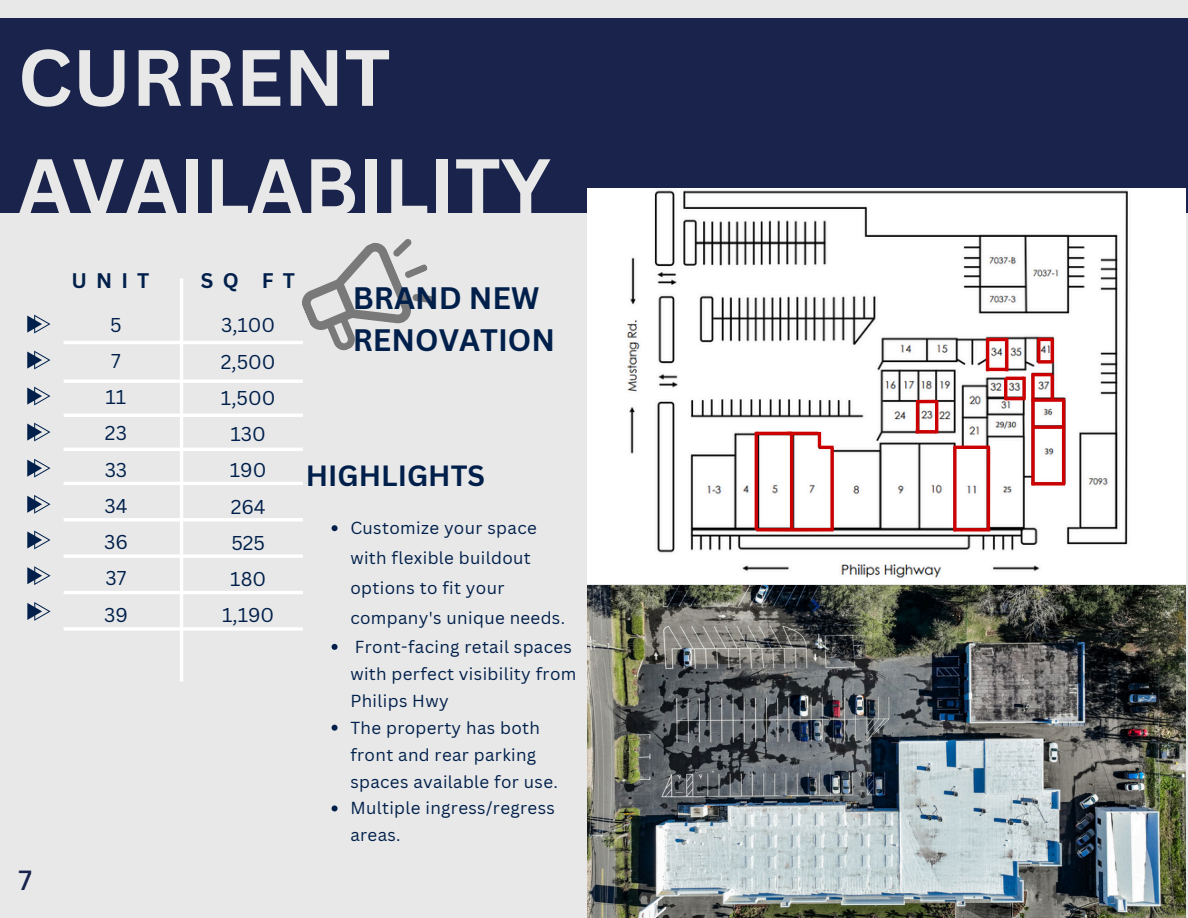
<style>
.page{position:relative;width:1188px;height:918px;background:#e8e8e8}
.page>*{position:absolute;margin:0;border:0;box-sizing:border-box;transform-origin:0 0}
.t1{font:700 78px/109.2px "Canva Sans";color:#e8e8e8}
.t2{font:700 30.3px/41.8px "Canva Sans";color:#00204b}
.t3{font:700 28.5px "Canva Sans";color:#00204b}
.t4{font:500 27px "Canva Sans";color:#19234b}
.t5{font:700 20.55px "Canva Sans";letter-spacing:.445em;color:#00204b}
.t6{font:19.5px/36.3px "Canva Sans";color:#00204b;text-align:justify}
.t7{font:16.95px/27px "Canva Sans";letter-spacing:.02em;color:#00204b}
</style>
<div class="page">
<div style="left:0;top:18px;width:1188px;height:194px;background:#19234b"></div>
<img style="left:588px;top:585px;width:597px;height:333px">
<svg style="left:302px;top:239px;width:133px;height:112px"></svg>
<svg style="left:332px;top:525px;width:6px;height:6px"></svg>
<svg style="left:332px;top:644px;width:6px;height:6px"></svg>
<svg style="left:332px;top:725px;width:6px;height:6px"></svg>
<svg style="left:332px;top:805px;width:6px;height:6px"></svg>
<hr style="left:180px;top:278px;width:3px;height:404px;background:#fff">
<svg style="left:27px;top:315px;width:23px;height:18px"></svg>
<svg style="left:27px;top:351px;width:23px;height:18px"></svg>
<svg style="left:27px;top:387px;width:23px;height:18px"></svg>
<svg style="left:27px;top:423px;width:23px;height:18px"></svg>
<svg style="left:27px;top:459px;width:23px;height:19px"></svg>
<svg style="left:27px;top:495px;width:23px;height:19px"></svg>
<hr style="left:64px;top:341px;width:239px;height:3px;background:#fff">
<hr style="left:64px;top:380px;width:239px;height:3px;background:#fff">
<hr style="left:64px;top:414px;width:239px;height:3px;background:#fff">
<hr style="left:64px;top:448px;width:239px;height:3px;background:#fff">
<hr style="left:64px;top:482px;width:239px;height:3px;background:#fff">
<svg style="left:27px;top:531px;width:24px;height:18px"></svg>
<svg style="left:27px;top:566px;width:24px;height:19px"></svg>
<svg style="left:27px;top:602px;width:24px;height:19px"></svg>
<hr style="left:64px;top:518px;width:239px;height:3px;background:#fff">
<hr style="left:64px;top:554px;width:239px;height:4px;background:#fff">
<hr style="left:64px;top:591px;width:239px;height:3px;background:#fff">
<hr style="left:64px;top:627px;width:239px;height:4px;background:#fff">
<img style="left:588px;top:188px;width:597px;height:395px">
<svg style="left:791px;top:528px;width:43px;height:4px"></svg>
<svg style="left:953px;top:528px;width:37px;height:4px"></svg>
<hr style="left:787px;top:432px;width:31px;height:3px;background:#c00">
<hr style="left:953px;top:446px;width:37px;height:3px;background:#c00">
<svg style="left:953px;top:449px;width:4px;height:82px"></svg>
<hr style="left:987px;top:447px;width:3px;height:84px;background:#c00">
<svg style="left:830px;top:449px;width:4px;height:81px"></svg>
<hr style="left:819px;top:446px;width:15px;height:3px;background:#c00">
<hr style="left:818px;top:432px;width:3px;height:15px;background:#c00">
<svg style="left:1035px;top:398px;width:30px;height:4px"></svg>
<svg style="left:1032px;top:482px;width:33px;height:4px"></svg>
<svg style="left:1031px;top:375px;width:4px;height:110px"></svg>
<hr style="left:1062px;top:400px;width:3px;height:84px;background:#c00">
<hr style="left:1006px;top:377px;width:18px;height:3px;background:#c00">
<hr style="left:1006px;top:397px;width:20px;height:3px;background:#c00">
<hr style="left:1004px;top:378px;width:3px;height:22px;background:#c00">
<svg style="left:1022px;top:377px;width:4px;height:22px"></svg>
<hr style="left:756px;top:432px;width:36px;height:3px;background:#c00">
<svg style="left:756px;top:528px;width:35px;height:4px"></svg>
<hr style="left:755px;top:432px;width:3px;height:98px;background:#c00">
<hr style="left:790px;top:432px;width:3px;height:98px;background:#c00">
<hr style="left:988px;top:338px;width:19px;height:3px;background:#c00">
<hr style="left:988px;top:368px;width:20px;height:3px;background:#c00">
<hr style="left:986px;top:338px;width:3px;height:33px;background:#c00">
<hr style="left:1038px;top:338px;width:14px;height:3px;background:#c00">
<svg style="left:1038px;top:360px;width:14px;height:4px"></svg>
<hr style="left:1037px;top:338px;width:3px;height:23px;background:#c00">
<hr style="left:1051px;top:338px;width:3px;height:25px;background:#c00">
<hr style="left:1005px;top:338px;width:3px;height:33px;background:#c00">
<hr style="left:1033px;top:426px;width:32px;height:3px;background:#c00">
<hr style="left:1032px;top:373px;width:20px;height:3px;background:#c00">
<hr style="left:1051px;top:375px;width:3px;height:25px;background:#c00">
<hr style="left:918px;top:400px;width:19px;height:3px;background:#c00">
<hr style="left:916px;top:400px;width:3px;height:33px;background:#c00">
<hr style="left:935px;top:400px;width:3px;height:33px;background:#c00">
<hr style="left:916px;top:430px;width:20px;height:3px;background:#c00">
<p class="t1" style="left:18px;top:21px;width:535px">CURRENT<br>AVAILABILITY</p>
<p class="t4" style="left:19px;top:861px;width:15px">7</p>
<p class="t5" style="left:71px;top:266px;width:80px">UNIT</p>
<p class="t5" style="left:201px;top:266px;width:96px">SQ FT</p>
<p class="t6" style="left:110px;top:306px;width:13px">5</p>
<p class="t6" style="left:111px;top:342px;width:11px">7</p>
<p class="t6" style="left:104px;top:378px;width:25px">11<br>23<br>33<br>34<br>36<br>37<br>39</p>
<p class="t6" style="left:221px;top:307px;width:56px;text-align:center">3,100<br>2,500<br>1,500<br>130<br>190<br>264<br>525<br>180<br>1,190</p>
<p class="t2" style="left:353px;top:277px;width:204px">BRAND NEW<br>RENOVATION</p>
<p class="t3" style="left:306px;top:456px;width:181px">HIGHLIGHTS</p>
<p class="t7" style="left:350px;top:513px;width:216px;line-height:29.8px">Customize your space with flexible buildout options to fit your company's unique needs.</p>
<p class="t7" style="left:350px;top:633px;width:228px">Front-facing retail spaces with perfect visibility from<br>Philips Hwy</p>
<p class="t7" style="left:350px;top:714px;width:209px">The property has both front and rear parking spaces available for use.</p>
<p class="t7" style="left:350px;top:794px;width:206px">Multiple ingress/regress areas.</p>
</div>
